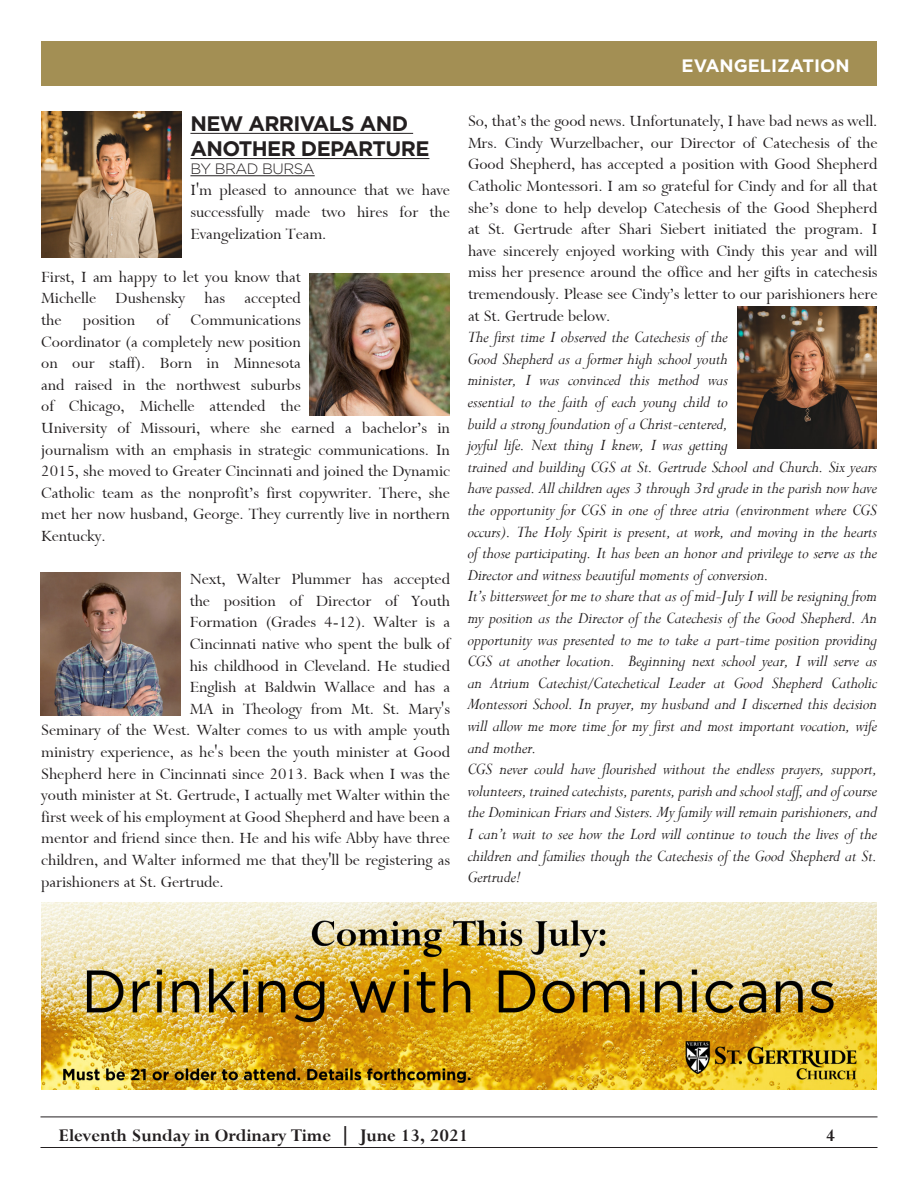
<style>
.page{position:relative;width:918px;height:1188px;background:#fff}
.page>*{position:absolute;margin:0;border:0;box-sizing:border-box;transform-origin:0 0}
.t1{font:700 21px "Gotham";letter-spacing:-.03em;color:#231f20}
.t2{font:19.5px "Bronte Bold SWFTE";color:#231f20}
.t3{font:18px/21.6px "Bronte Regular SWFTE";color:#231f20;text-align:justify}
.t4{font:18px/21.6px "Bronte Italic SWFTE";color:#231f20;text-align:justify}
.t5{font:700 18px "Gotham";color:#fff}
.t6{font:300 15px "Gotham";letter-spacing:-.03em;color:#231f20}
</style>
<div class="page">
<hr style="left:40px;top:1147px;width:838px;height:1px;background:#231f20">
<hr style="left:40px;top:1117px;width:838px;height:1px;background:#231f20">
<div style="left:41px;top:41px;width:836px;height:45px;background:#a38f54"></div>
<img style="left:41px;top:111px;width:140px;height:147px">
<hr style="left:190px;top:133px;width:223px;height:1px;background:#231f20">
<hr style="left:190px;top:158px;width:239px;height:1px;background:#231f20">
<hr style="left:190px;top:176px;width:125px;height:1px;background:#231f20">
<img style="left:40px;top:573px;width:141px;height:142px">
<img style="left:310px;top:273px;width:140px;height:143px">
<img style="left:737px;top:307px;width:140px;height:142px">
<img style="left:41px;top:902px;width:836px;height:188px">
<p class="t5" style="left:682px;top:55px;width:170px">EVANGELIZATION</p>
<p class="t1" style="left:190px;top:111px;width:219px">NEW ARRIVALS AND</p>
<p class="t1" style="left:190px;top:136px;width:241px">ANOTHER DEPARTURE</p>
<p class="t6" style="left:190px;top:160px;width:126px">BY BRAD BURSA</p>
<p class="t3" style="left:190px;top:180px;width:261px">I'm pleased to announce that we have successfully made two hires for the Evangelization Team.</p>
<p class="t3" style="left:41px;top:266px;width:410px;text-align:left">First, I am happy to let you know that<br>Michelle Dushensky has accepted<br>the position of Communications<br>Coordinator (a completely new position<br>on our staff). Born in Minnesota<br>and raised in the northwest suburbs<br>of Chicago, Michelle attended the<br>University of Missouri, where she earned a bachelor’s in journalism with an emphasis in strategic communications. In 2015, she moved to Greater Cincinnati and joined the Dynamic Catholic team as the nonprofit’s first copywriter. There, she met her now husband, George. They currently live in northern Kentucky.</p>
<p class="t3" style="left:190px;top:568px;width:262px">Next, Walter Plummer has accepted</p>
<p class="t3" style="left:190px;top:590px;width:262px">the position of Director of Youth</p>
<p class="t3" style="left:190px;top:612px;width:262px">Formation (Grades 4-12). Walter is a</p>
<p class="t3" style="left:190px;top:633px;width:262px">Cincinnati native who spent the bulk of</p>
<p class="t3" style="left:190px;top:655px;width:262px">his childhood in Cleveland. He studied</p>
<p class="t3" style="left:190px;top:676px;width:262px">English at Baldwin Wallace and has a</p>
<p class="t3" style="left:190px;top:698px;width:262px">MA in Theology from Mt. St. Mary's</p>
<p class="t3" style="left:41px;top:720px;width:410px">Seminary of the West. Walter comes to us with ample youth</p>
<p class="t3" style="left:41px;top:741px;width:410px">ministry experience, as he's been the youth minister at Good</p>
<p class="t3" style="left:41px;top:763px;width:410px">Shepherd here in Cincinnati since 2013. Back when I was the</p>
<p class="t3" style="left:41px;top:784px;width:410px">youth minister at St. Gertrude, I actually met Walter within the</p>
<p class="t3" style="left:41px;top:806px;width:410px">first week of his employment at Good Shepherd and have been a</p>
<p class="t3" style="left:41px;top:828px;width:410px">mentor and friend since then. He and his wife Abby have three</p>
<p class="t3" style="left:41px;top:849px;width:410px">children, and Walter informed me that they'll be registering as</p>
<p class="t3" style="left:41px;top:871px;width:184px">parishioners at St. Gertrude.</p>
<p class="t3" style="left:468px;top:110px;width:411px">So, that’s the good news. Unfortunately, I have bad news as well.<br>Mrs. Cindy Wurzelbacher, our Director of Catechesis of the Good Shepherd, has accepted a position with Good Shepherd Catholic Montessori. I am so grateful for Cindy and for all that she’s done to help develop Catechesis of the Good Shepherd at St. Gertrude after Shari Siebert initiated the program. I have sincerely enjoyed working with Cindy this year and will miss her presence around the office and her gifts in catechesis tremendously. Please see Cindy’s letter to our parishioners here at St. Gertrude below.</p>
<p class="t4" style="left:468px;top:327px;width:411px;text-align:left">The first time I observed the Catechesis of the<br>Good Shepherd as a former high school youth<br>minister, I was convinced this method was<br>essential to the faith of each young child to<br>build a strong foundation of a Christ-centered,<br>joyful life. Next thing I knew, I was getting<br>trained and building CGS at St. Gertrude School and Church. Six years have passed. All children ages 3 through 3rd grade in the parish now have the opportunity for CGS in one of three atria (environment where CGS occurs). The Holy Spirit is present, at work, and moving in the hearts of those participating. It has been an honor and privilege to serve as the Director and witness beautiful moments of conversion.</p>
<p class="t4" style="left:468px;top:586px;width:411px">It’s bittersweet for me to share that as of mid-July I will be resigning from my position as the Director of the Catechesis of the Good Shepherd. An opportunity was presented to me to take a part-time position providing CGS at another location. Beginning next school year, I will serve as an Atrium Catechist/Catechetical Leader at Good Shepherd Catholic Montessori School. In prayer, my husband and I discerned this decision will allow me more time for my first and most important vocation, wife and mother.</p>
<p class="t4" style="left:468px;top:759px;width:411px">CGS never could have flourished without the endless prayers, support, volunteers, trained catechists, parents, parish and school staff, and of course the Dominican Friars and Sisters. My family will remain parishioners, and I can’t wait to see how the Lord will continue to touch the lives of the children and families though the Catechesis of the Good Shepherd at St.<br>Gertrude!</p>
<p class="t2" style="left:58px;top:1123px;width:412px">Eleventh Sunday in Ordinary Time | June 13, 2021</p>
<p class="t2" style="left:826px;top:1123px;width:11px">4</p>
</div>
